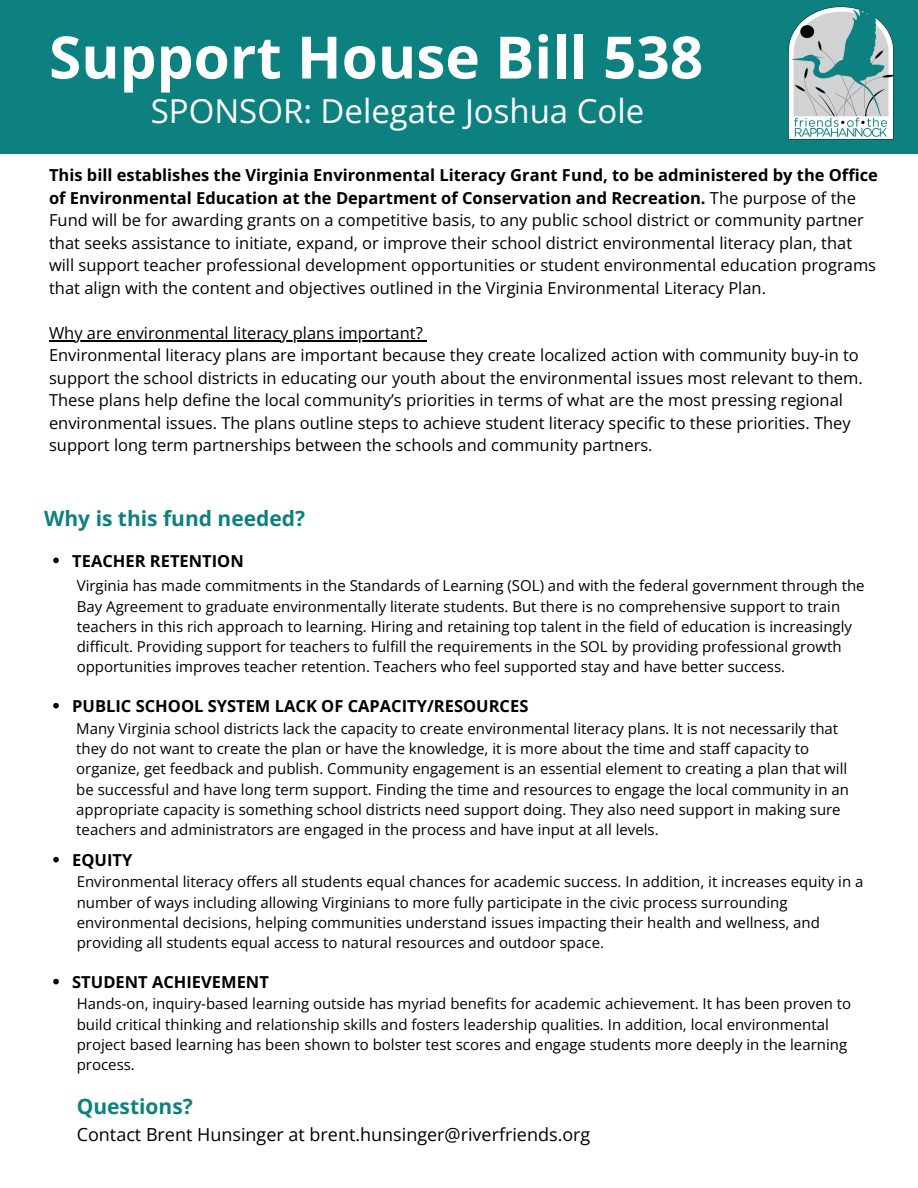
<style>
.page{position:relative;width:918px;height:1188px;background:#fff}
.page>*{position:absolute;margin:0;border:0;box-sizing:border-box;transform-origin:0 0}
.t1{font:700 58.5px "Open Sans";color:#fff}
.t2{font:33px "Open Sans";color:#fff}
.t3{font:700 21px "Open Sans";color:#0c8180}
.t4{font:18px "Open Sans";color:#000}
.t5{font:16.5px/22.5px "Open Sans";color:#000}
.t6{font:700 16.5px "Open Sans";color:#000}
.t7{font:15px/20.2px "Open Sans";color:#000}
.s1{font-weight:700}
</style>
<div class="page">
<div style="left:0;top:0;width:918px;height:153px;background:#0c8180"></div>
<img style="left:788px;top:6px;width:107px;height:134px">
<hr style="left:49px;top:340px;width:374px;height:1px;background:#000">
<svg style="left:53px;top:558px;width:6px;height:5px"></svg>
<svg style="left:53px;top:703px;width:6px;height:5px"></svg>
<svg style="left:53px;top:857px;width:6px;height:5px"></svg>
<svg style="left:53px;top:979px;width:6px;height:5px"></svg>
<p class="t1" style="left:49px;top:16px;width:656px">Support House Bill 538</p>
<p class="t2" style="left:151px;top:88px;width:495px">SPONSOR: Delegate Joshua Cole</p>
<p class="t5" style="left:49px;top:164px;width:830px"><span class="s1">This bill establishes the Virginia Environmental Literacy Grant Fund, to be administered by the Office of Environmental Education at the Department of Conservation and Recreation.</span> The purpose of the Fund will be for awarding grants on a competitive basis, to any public school district or community partner that seeks assistance to initiate, expand, or improve their school district environmental literacy plan, that will support teacher professional development opportunities or student environmental education programs that align with the content and objectives outlined in the Virginia Environmental Literacy Plan.</p>
<p class="t5" style="left:49px;top:321px;width:375px">Why are environmental literacy plans important?</p>
<p class="t5" style="left:49px;top:344px;width:815px">Environmental literacy plans are important because they create localized action with community buy-in to support the school districts in educating our youth about the environmental issues most relevant to them.<br>These plans help define the local community’s priorities in terms of what are the most pressing regional environmental issues. The plans outline steps to achieve student literacy specific to these priorities. They support long term partnerships between the schools and community partners.</p>
<p class="t3" style="left:44px;top:504px;width:262px">Why is this fund needed?</p>
<p class="t6" style="left:72px;top:549px;width:173px">TEACHER RETENTION</p>
<p class="t7" style="left:77px;top:575px;width:789px">Virginia has made commitments in the Standards of Learning (SOL) and with the federal government through the Bay Agreement to graduate environmentally literate students. But there is no comprehensive support to train teachers in this rich approach to learning. Hiring and retaining top talent in the field of education is increasingly difficult. Providing support for teachers to fulfill the requirements in the SOL by providing professional growth opportunities improves teacher retention. Teachers who feel supported stay and have better success.</p>
<p class="t6" style="left:72px;top:694px;width:458px">PUBLIC SCHOOL SYSTEM LACK OF CAPACITY/RESOURCES</p>
<p class="t7" style="left:76px;top:718px;width:774px">Many Virginia school districts lack the capacity to create environmental literacy plans. It is not necessarily that they do not want to create the plan or have the knowledge, it is more about the time and staff capacity to organize, get feedback and publish. Community engagement is an essential element to creating a plan that will be successful and have long term support. Finding the time and resources to engage the local community in an appropriate capacity is something school districts need support doing. They also need support in making sure teachers and administrators are engaged in the process and have input at all levels.</p>
<p class="t6" style="left:72px;top:848px;width:62px">EQUITY</p>
<p class="t7" style="left:77px;top:872px;width:788px">Environmental literacy offers all students equal chances for academic success. In addition, it increases equity in a number of ways including allowing Virginians to more fully participate in the civic process surrounding environmental decisions, helping communities understand issues impacting their health and wellness, and providing all students equal access to natural resources and outdoor space.</p>
<p class="t6" style="left:72px;top:970px;width:198px">STUDENT ACHIEVEMENT</p>
<p class="t7" style="left:77px;top:993px;width:776px">Hands-on, inquiry-based learning outside has myriad benefits for academic achievement. It has been proven to build critical thinking and relationship skills and fosters leadership qualities. In addition, local environmental project based learning has been shown to bolster test scores and engage students more deeply in the learning process.</p>
<p class="t3" style="left:77px;top:1091px;width:118px">Questions?</p>
<p class="t4" style="left:77px;top:1122px;width:515px">Contact Brent Hunsinger at brent.hunsinger@riverfriends.org</p>
</div>
